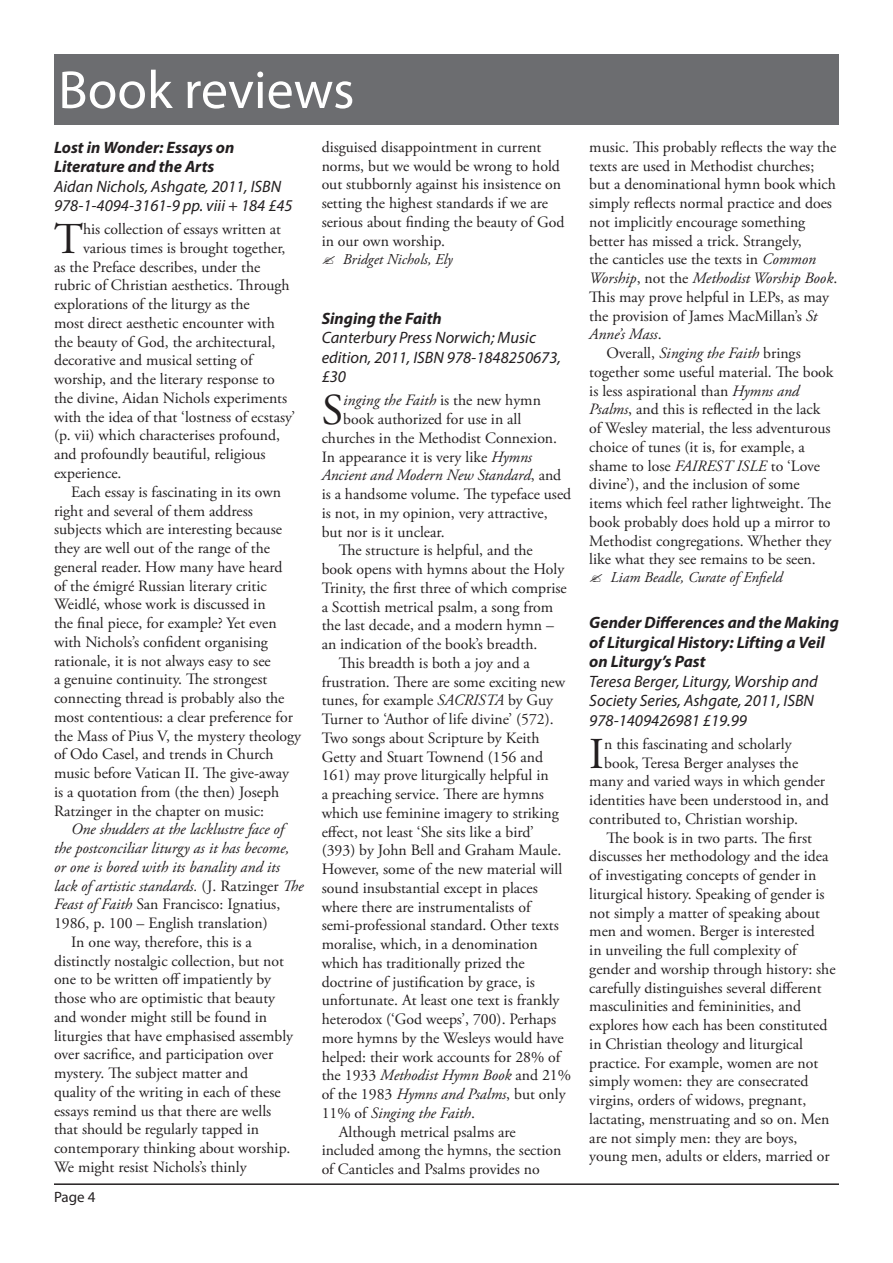
<style>
.page{position:relative;width:893px;height:1263px;background:#fff}
.page>*{position:absolute;margin:0;border:0;box-sizing:border-box;transform-origin:0 0}
.Header_text{font:54px "Myriad Pro";color:#fff}
.Big_cap_big_body{font:44.1px "Adobe Garamond Pro";color:#231f20}
.Header_Book{font:italic 16.5px/19.5px "Myriad Pro";color:#231f20}
.Big_body{font:15.75px/18.8px "Adobe Garamond Pro";color:#231f20}
.Big_cap_big_body-2{font:15.75px "Adobe Garamond Pro";color:#231f20}
.Big_body-2{font:italic 15.75px/18.8px "Adobe Garamond Pro";color:#231f20}
.Big_cap_big_body-3{font:italic 15.75px "Adobe Garamond Pro";color:#231f20}
.Author{font:italic 15px "Adobe Garamond Pro";color:#231f20}
.Footer_left{font:15px "Myriad Pro";color:#231f20}
.s1{font-weight:700}
.s2{font-style:normal}
.s3{font-style:italic}
</style>
<div class="page">
<hr style="left:54px;top:1183px;width:785px;height:2px;background:#231f20">
<div style="left:54px;top:54px;width:785px;height:70px;background:#6c6d70"></div>
<p class="Header_text" style="left:58px;top:57px;width:298px">Book reviews</p>
<p class="Header_Book" style="left:54px;top:137px;width:240px"><span class="s1">Lost in Wonder: Essays on<br>Literature and the Arts<br></span>Aidan Nichols, Ashgate, 2011, ISBN<br>978-1-4094-3161-9 pp. viii + 184 £45</p>
<p class="Big_cap_big_body" style="left:54px;top:213px;width:31px">T</p>
<p class="Big_cap_big_body-2" style="left:83px;top:220px;width:200px">his collection of essays written at</p>
<p class="Big_body" style="left:322px;top:138px;width:244px">disguised disappointment in current norms, but we would be wrong to hold out stubbornly against his insistence on setting the highest standards if we are serious about finding the beauty of God in our own worship.</p>
<p class="Author" style="left:343px;top:250px;width:111px">Bridget Nichols, Ely</p>
<p class="Big_cap_big_body-2" style="left:83px;top:238px;width:204px">various times is brought together,</p>
<p class="Big_cap_big_body-2" style="left:54px;top:257px;width:208px">as the Preface describes, under the</p>
<p class="Big_cap_big_body-2" style="left:54px;top:276px;width:237px">rubric of Christian aesthetics. Through</p>
<p class="Big_cap_big_body-2" style="left:54px;top:295px;width:197px">explorations of the liturgy as the</p>
<p class="Big_cap_big_body-2" style="left:54px;top:313px;width:222px">most direct aesthetic encounter with</p>
<p class="Big_cap_big_body-2" style="left:54px;top:332px;width:223px">the beauty of God, the architectural,</p>
<p class="Big_cap_big_body-2" style="left:54px;top:351px;width:200px">decorative and musical setting of</p>
<p class="Big_cap_big_body-2" style="left:54px;top:370px;width:222px">worship, and the literary response to</p>
<p class="Big_cap_big_body-2" style="left:54px;top:388px;width:235px">the divine, Aidan Nichols experiments</p>
<p class="Big_cap_big_body-2" style="left:54px;top:407px;width:243px">with the idea of that ‘lostness of ecstasy’</p>
<p class="Big_cap_big_body-2" style="left:54px;top:426px;width:228px">(p. vii) which characterises profound,</p>
<p class="Big_cap_big_body-2" style="left:54px;top:445px;width:213px">and profoundly beautiful, religious</p>
<p class="Big_cap_big_body-2" style="left:54px;top:463px;width:69px">experience.</p>
<p class="Big_body" style="left:54px;top:483px;width:249px;text-indent:17px">Each essay is fascinating in its own right and several of them address subjects which are interesting because they are well out of the range of the general reader. How many have heard<br>of the émigré Russian literary critic Weidlé, whose work is discussed in<br>the final piece, for example? Yet even with Nichols’s confident organising rationale, it is not always easy to see<br>a genuine continuity. The strongest connecting thread is probably also the most contentious: a clear preference for the Mass of Pius V, the mystery theology of Odo Casel, and trends in Church music before Vatican II. The give-away is a quotation from (the then) Joseph Ratzinger in the chapter on music:</p>
<p class="Big_body-2" style="left:54px;top:820px;width:251px;text-indent:17px">One shudders at the lacklustre face of the postconciliar liturgy as it has become, or one is bored with its banality and its lack of artistic standards. <span class="s2">(J. Ratzinger</span> The Feast of Faith <span class="s2">San Francisco: Ignatius, 1986, p. 100 – English translation)</span></p>
<p class="Big_body" style="left:54px;top:933px;width:241px;text-indent:17px">In one way, therefore, this is a distinctly nostalgic collection, but not one to be written off impatiently by those who are optimistic that beauty and wonder might still be found in liturgies that have emphasised assembly over sacrifice, and participation over mystery. The subject matter and quality of the writing in each of these essays remind us that there are wells that should be regularly tapped in contemporary thinking about worship.<br>We might resist Nichols’s thinly</p>
<p class="Header_Book" style="left:322px;top:308px;width:241px"><span class="s1">Singing the Faith<br></span>Canterbury Press Norwich; Music edition, 2011, ISBN 978-1848250673, £30</p>
<p class="Big_cap_big_body" style="left:322px;top:384px;width:23px">S</p>
<p class="Big_cap_big_body-3" style="left:343px;top:391px;width:199px">inging the Faith <span class="s2">is the new hymn</span></p>
<p class="Big_cap_big_body-2" style="left:343px;top:410px;width:180px">book authorized for use in all</p>
<p class="Big_cap_big_body-2" style="left:322px;top:428px;width:237px">churches in the Methodist Connexion.</p>
<p class="Big_cap_big_body-2" style="left:322px;top:447px;width:212px">In appearance it is very like <span class="s3">Hymns</span></p>
<p class="Big_cap_big_body-3" style="left:322px;top:466px;width:241px">Ancient and Modern New Standard<span class="s2">, and</span></p>
<p class="Big_cap_big_body-2" style="left:322px;top:485px;width:251px">is a handsome volume. The typeface used</p>
<p class="Big_cap_big_body-2" style="left:322px;top:503px;width:227px">is not, in my opinion, very attractive,</p>
<p class="Big_cap_big_body-2" style="left:322px;top:522px;width:125px">but nor is it unclear.</p>
<p class="Big_body" style="left:322px;top:541px;width:247px;text-indent:17px">The structure is helpful, and the book opens with hymns about the Holy Trinity, the first three of which comprise a Scottish metrical psalm, a song from the last decade, and a modern hymn – an indication of the book’s breadth.</p>
<p class="Big_body" style="left:322px;top:654px;width:251px;text-indent:17px">This breadth is both a joy and a frustration. There are some exciting new tunes, for example <span class="s3">SACRISTA</span> by Guy Turner to ‘Author of life divine’ (572).<br>Two songs about Scripture by Keith Getty and Stuart Townend (156 and 161) may prove liturgically helpful in<br>a preaching service. There are hymns which use feminine imagery to striking effect, not least ‘She sits like a bird’ (393) by John Bell and Graham Maule.<br>However, some of the new material will sound insubstantial except in places where there are instrumentalists of semi-professional standard. Other texts moralise, which, in a denomination which has traditionally prized the doctrine of justification by grace, is unfortunate. At least one text is frankly heterodox (‘God weeps’, 700). Perhaps more hymns by the Wesleys would have helped: their work accounts for 28% of the 1933 <span class="s3">Methodist Hymn Book</span> and 21% of the 1983 <span class="s3">Hymns and Psalms</span>, but only 11% of <span class="s3">Singing the Faith</span>.</p>
<p class="Big_body" style="left:322px;top:1123px;width:241px;text-indent:17px">Although metrical psalms are included among the hymns, the section of Canticles and Psalms provides no</p>
<p class="Footer_left" style="left:54px;top:1188px;width:43px">Page 4</p>
<p class="Big_body" style="left:589px;top:138px;width:250px">music. This probably reflects the way the texts are used in Methodist churches; but a denominational hymn book which simply reflects normal practice and does not implicitly encourage something better has missed a trick. Strangely,<br>the canticles use the texts in <span class="s3">Common Worship</span>, not the <span class="s3">Methodist Worship Book</span>.<br>This may prove helpful in LEPs, as may the provision of James MacMillan’s <span class="s3">St Anne’s Mass</span>.</p>
<p class="Big_body" style="left:589px;top:344px;width:246px;text-indent:17px">Overall, <span class="s3">Singing the Faith</span> brings together some useful material. The book is less aspirational than <span class="s3">Hymns and Psalms</span>, and this is reflected in the lack of Wesley material, the less adventurous choice of tunes (it is, for example, a shame to lose <span class="s3">FAIREST ISLE</span> to ‘Love divine’), and the inclusion of some items which feel rather lightweight. The book probably does hold up a mirror to Methodist congregations. Whether they like what they see remains to be seen.</p>
<p class="Author" style="left:611px;top:568px;width:173px">Liam Beadle, Curate of Enfield</p>
<p class="Header_Book" style="left:589px;top:613px;width:251px"><span class="s1">Gender Differences and the Making of Liturgical History: Lifting a Veil on Liturgy’s Past<br></span>Teresa Berger, Liturgy, Worship and<br>Society Series, Ashgate, 2011, ISBN<br>978-1409426981 £19.99</p>
<p class="Big_cap_big_body" style="left:589px;top:727px;width:16px">I</p>
<p class="Big_cap_big_body-2" style="left:604px;top:734px;width:189px">n this fascinating and scholarly</p>
<p class="Big_cap_big_body-2" style="left:604px;top:753px;width:196px">book, Teresa Berger analyses the</p>
<p class="Big_cap_big_body-2" style="left:589px;top:772px;width:237px">many and varied ways in which gender</p>
<p class="Big_cap_big_body-2" style="left:589px;top:791px;width:241px">identities have been understood in, and</p>
<p class="Big_cap_big_body-2" style="left:589px;top:809px;width:210px">contributed to, Christian worship.</p>
<p class="Big_body" style="left:589px;top:829px;width:248px;text-indent:17px">The book is in two parts. The first discusses her methodology and the idea of investigating concepts of gender in liturgical history. Speaking of gender is not simply a matter of speaking about men and women. Berger is interested<br>in unveiling the full complexity of gender and worship through history: she carefully distinguishes several different masculinities and femininities, and explores how each has been constituted in Christian theology and liturgical practice. For example, women are not simply women: they are consecrated virgins, orders of widows, pregnant, lactating, menstruating and so on. Men are not simply men: they are boys, young men, adults or elders, married or</p>
</div>
